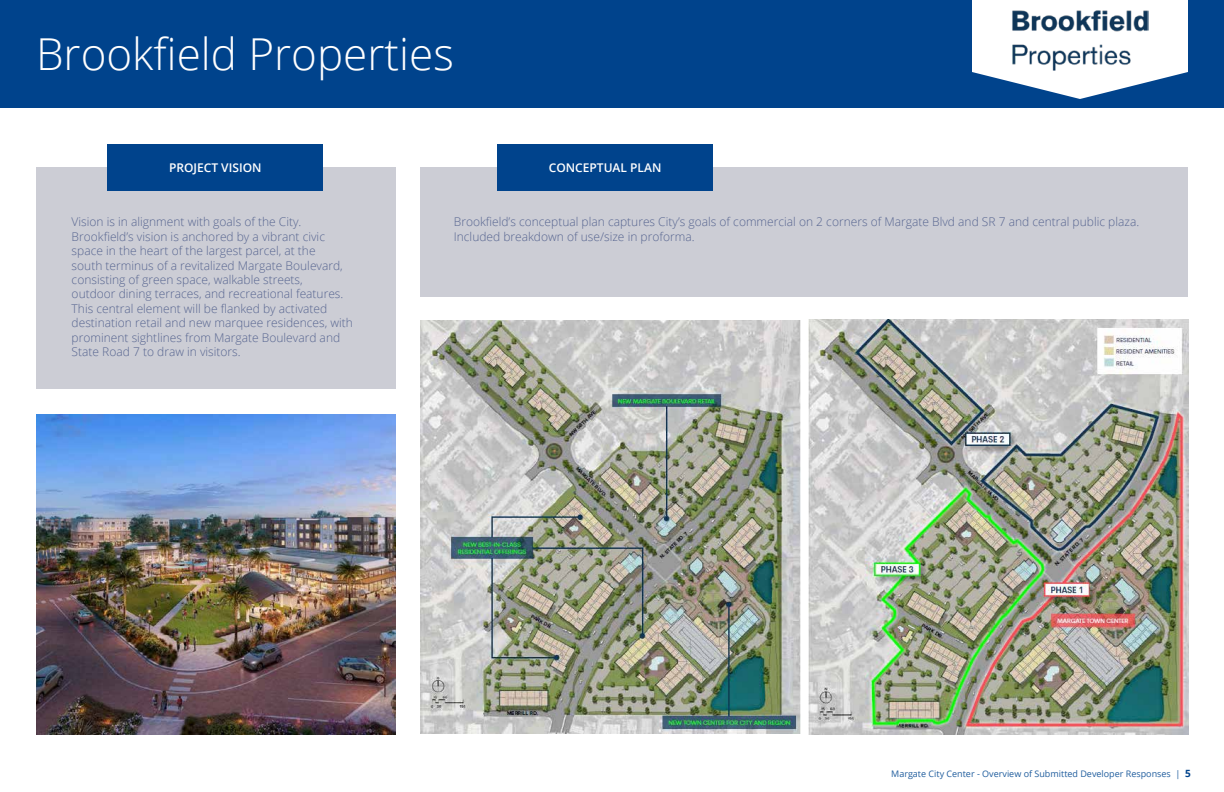
<style>
.page{position:relative;width:1224px;height:792px;background:#fff}
.page>*{position:absolute;margin:0;border:0;box-sizing:border-box;transform-origin:0 0}
.t1{font:300 44px "Open Sans";color:#fff}
.t2{font:300 12px/14.4px "Open Sans";color:#576590}
.t3{font:600 12px "Open Sans";color:#fff}
.t4{font:9px "Open Sans";color:#215e9e}
.s1{font-weight:700;font-size:10px;color:#00438c}
</style>
<div class="page">
<div style="left:0;top:0;width:1224px;height:108px;background:#00438c"></div>
<svg style="left:972px;top:0;width:216px;height:99px"></svg>
<img style="left:1012px;top:9px;width:136px;height:61px">
<img style="left:420px;top:320px;width:381px;height:414px">
<img style="left:36px;top:414px;width:359px;height:320px">
<div style="left:420px;top:168px;width:768px;height:129px;background:#cccdd5"></div>
<div style="left:497px;top:144px;width:216px;height:47px;background:#00438c"></div>
<img style="left:808px;top:320px;width:381px;height:414px">
<div style="left:36px;top:167px;width:359px;height:222px;background:#cccdd5"></div>
<div style="left:107px;top:144px;width:216px;height:47px;background:#00438c"></div>
<h1 class="t1" style="left:36px;top:24px;width:419px">Brookfield Properties</h1>
<p class="t3" style="left:169px;top:160px;width:94px">PROJECT VISION</p>
<p class="t3" style="left:549px;top:160px;width:114px">CONCEPTUAL PLAN</p>
<p class="t2" style="left:72px;top:215px;width:283px">Vision is in alignment with goals of the City.<br>Brookfield’s vision is anchored by a vibrant civic space in the heart of the largest parcel, at the<br>south terminus of a revitalized Margate Boulevard, consisting of green space, walkable streets,<br>outdoor dining terraces, and recreational features.<br>This central element will be flanked by activated destination retail and new marquee residences, with prominent sightlines from Margate Boulevard and State Road 7 to draw in visitors.</p>
<p class="t2" style="left:454px;top:215px;width:687px">Brookfield’s conceptual plan captures City’s goals of commercial on 2 corners of Margate Blvd and SR 7 and central public plaza.<br>Included breakdown of use/size in proforma.</p>
<p class="t4" style="left:891px;top:767px;width:301px">Margate City Center - Overview of Submitted Developer Responses | <span class="s1">5</span></p>
</div>
